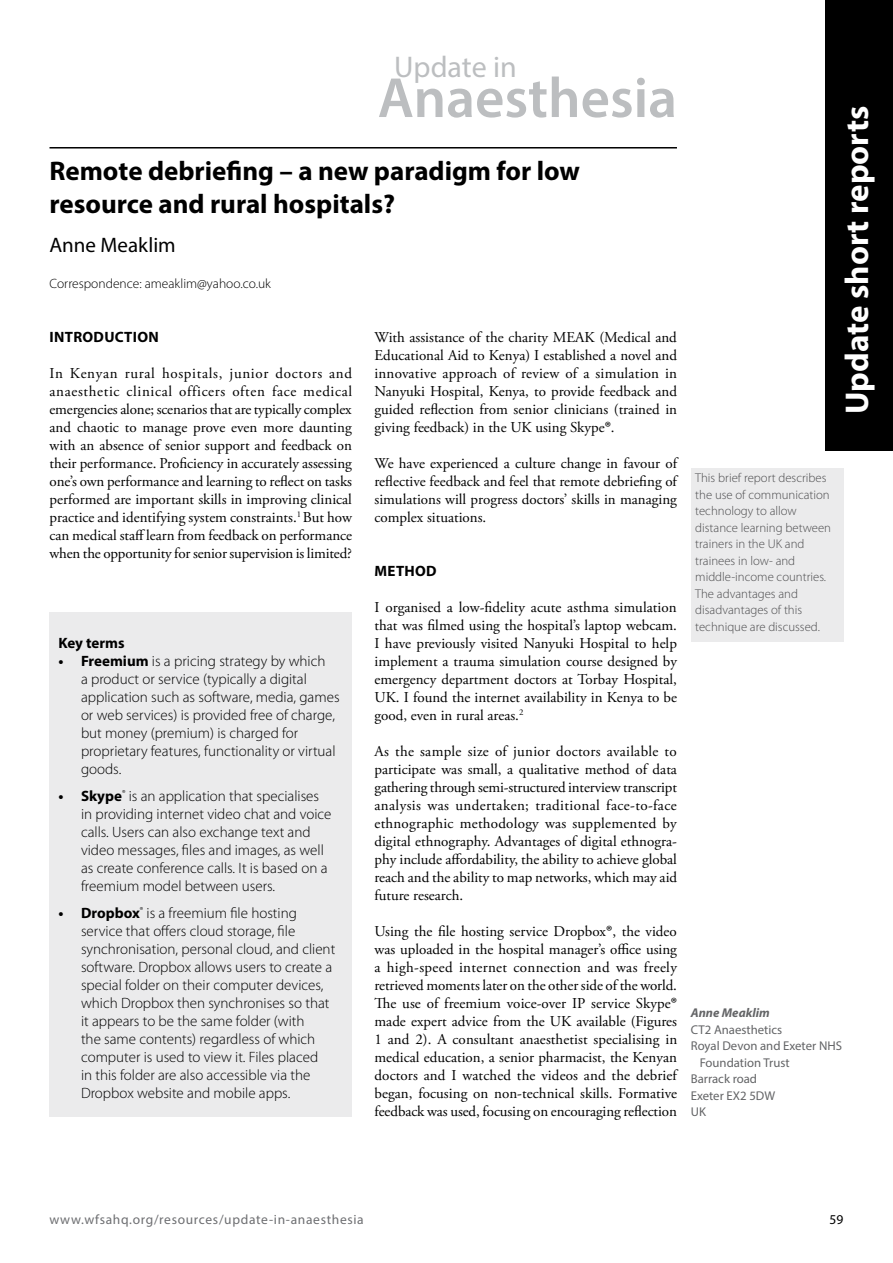
<style>
.page{position:relative;width:893px;height:1263px;background:#fff}
.page>*{position:absolute;margin:0;border:0;box-sizing:border-box;transform-origin:0 0}
.t1{font:600 57px "Myriad Pro";color:#bcbec0}
.t2{font:700 33px "Myriad Pro";color:#fff}
.t3{font:30px "Myriad Pro";color:#bcbec0}
.t4{font:700 27px/33px "Myriad Pro";color:#000}
.t5{font:21px "Myriad Pro";color:#000}
.t6{font:15px/18px "Adobe Garamond Pro";color:#000;text-align:justify}
.t7{font:300 15px/18px "Myriad Pro";color:#000}
.t8{font:700 15px "Myriad Pro";letter-spacing:.02em;color:#000}
.t9{font:700 15px "Myriad Pro";letter-spacing:-.005em;color:#000}
.t10{font:13.5px "Myriad Pro";letter-spacing:.05em;color:#6d6e71}
.t11{font:300 13.5px "Myriad Pro";color:#000}
.t12{font:13.5px "Myriad Pro";color:#000}
.t13{font:300 12.75px/16.5px "Myriad Pro";color:#4d4d4f}
.t14{font:12.75px "Myriad Pro";color:#636466}
.t15{font:italic 700 12.75px "Myriad Pro";color:#636466}
.s1{font-weight:700}
.s2{font-family:"Myriad Pro"}
</style>
<div class="page">
<hr style="left:50px;top:147px;width:627px;height:2px;background:#000">
<div style="left:825px;top:0;width:68px;height:450px;background:#000"></div>
<div style="left:50px;top:612px;width:302px;height:504px;background:#ebebec"></div>
<div style="left:691px;top:468px;width:152px;height:173px;background:#ebebec"></div>
<h3 class="t3" style="left:394px;top:48px;width:124px">Update in</h3>
<h1 class="t1" style="left:378px;top:62px;width:301px">Anaesthesia</h1>
<h3 class="t4" style="left:50px;top:154px;width:532px">Remote debriefing – a new paradigm for low resource and rural hospitals?</h3>
<h3 class="t5" style="left:50px;top:232px;width:128px">Anne Meaklim</h3>
<p class="t11" style="left:50px;top:276px;width:223px">Correspondence: ameaklim@yahoo.co.uk</p>
<p class="t8" style="left:50px;top:327px;width:111px">INTRODUCTION</p>
<p class="t6" style="left:49px;top:365px;width:304px">In Kenyan rural hospitals, junior doctors and anaesthetic clinical officers often face medical emergencies alone; scenarios that are typically complex and chaotic to manage prove even more daunting with an absence of senior support and feedback on their performance. Proficiency in accurately assessing one’s own performance and learning to reflect on tasks performed are important skills in improving clinical practice and identifying system constraints.<sup>1</sup> But how can medical staff learn from feedback on performance when the opportunity for senior supervision is limited?</p>
<p class="t9" style="left:58px;top:633px;width:68px">Key terms</p>
<p class="t7" style="left:81px;top:652px;width:260px;text-indent:-22px"><span class="s1">• Freemium</span> is a pricing strategy by which<br>a product or service (typically a digital application such as software, media, games or web services) is provided free of charge, but money (premium) is charged for proprietary features, functionality or virtual goods.</p>
<p class="t7" style="left:81px;top:787px;width:252px;text-indent:-23px"><span class="s1">• Skype</span><sup>®</sup> is an application that specialises in providing internet video chat and voice calls. Users can also exchange text and video messages, files and images, as well as create conference calls. It is based on a freemium model between users.</p>
<p class="t7" style="left:81px;top:904px;width:256px;text-indent:-23px"><span class="s1">• Dropbox</span><sup>®</sup> is a freemium file hosting service that offers cloud storage, file synchronisation, personal cloud, and client software. Dropbox allows users to create a special folder on their computer devices, which Dropbox then synchronises so that it appears to be the same folder (with<br>the same contents) regardless of which computer is used to view it. Files placed<br>in this folder are also accessible via the Dropbox website and mobile apps.</p>
<p class="t6" style="left:374px;top:329px;width:304px">With assistance of the charity MEAK (Medical and Educational Aid to Kenya) I established a novel and innovative approach of review of a simulation in Nanyuki Hospital, Kenya, to provide feedback and guided reflection from senior clinicians (trained in giving feedback) in the UK using Skype<span class="s2">®</span>.</p>
<p class="t6" style="left:374px;top:455px;width:304px">We have experienced a culture change in favour of reflective feedback and feel that remote debriefing of simulations will progress doctors’ skills in managing complex situations.</p>
<p class="t8" style="left:375px;top:561px;width:64px">METHOD</p>
<p class="t6" style="left:374px;top:599px;width:304px">I organised a low-fidelity acute asthma simulation that was filmed using the hospital’s laptop webcam.<br>I have previously visited Nanyuki Hospital to help implement a trauma simulation course designed by emergency department doctors at Torbay Hospital, UK. I found the internet availability in Kenya to be good, even in rural areas.<sup>2</sup></p>
<p class="t6" style="left:374px;top:743px;width:304px">As the sample size of junior doctors available to participate was small, a qualitative method of data gathering through semi-structured interview transcript analysis was undertaken; traditional face-to-face ethnographic methodology was supplemented by digital ethnography. Advantages of digital ethnogra&shy;phy include affordability, the ability to achieve global reach and the ability to map networks, which may aid future research.</p>
<p class="t6" style="left:374px;top:923px;width:304px">Using the file hosting service Dropbox<span class="s2">®</span>, the video was uploaded in the hospital manager’s office using a high-speed internet connection and was freely retrieved moments later on the other side of the world.<br>The use of freemium voice-over IP service Skype<span class="s2">® </span>made expert advice from the UK available (Figures 1 and 2). A consultant anaesthetist specialising in medical education, a senior pharmacist, the Kenyan doctors and I watched the videos and the debrief began, focusing on non-technical skills. Formative feedback was used, focusing on encouraging reflection</p>
<h2 class="t2" style="left:836px;top:414px;width:310px;rotate:-90deg">Update short reports</h2>
<p class="t13" style="left:695px;top:470px;width:137px">This brief report describes the use of communication technology to allow distance learning between trainers in the UK and trainees in low- and middle-income countries.<br>The advantages and disadvantages of this technique are discussed.</p>
<p class="t15" style="left:691px;top:1004px;width:81px">Anne Meaklim</p>
<p class="t14" style="left:691px;top:1021px;width:93px">CT2 Anaesthetics</p>
<p class="t14" style="left:691px;top:1038px;width:153px">Royal Devon and Exeter NHS</p>
<p class="t14" style="left:700px;top:1054px;width:91px">Foundation Trust</p>
<p class="t14" style="left:691px;top:1071px;width:68px">Barrack road</p>
<p class="t14" style="left:691px;top:1087px;width:86px">Exeter EX2 5DW</p>
<p class="t14" style="left:691px;top:1104px;width:17px">UK</p>
<p class="t10" style="left:50px;top:1211px;width:316px">www.wfsahq.org/resources/update-in-anaesthesia</p>
<p class="t12" style="left:830px;top:1211px;width:15px">59</p>
</div>
